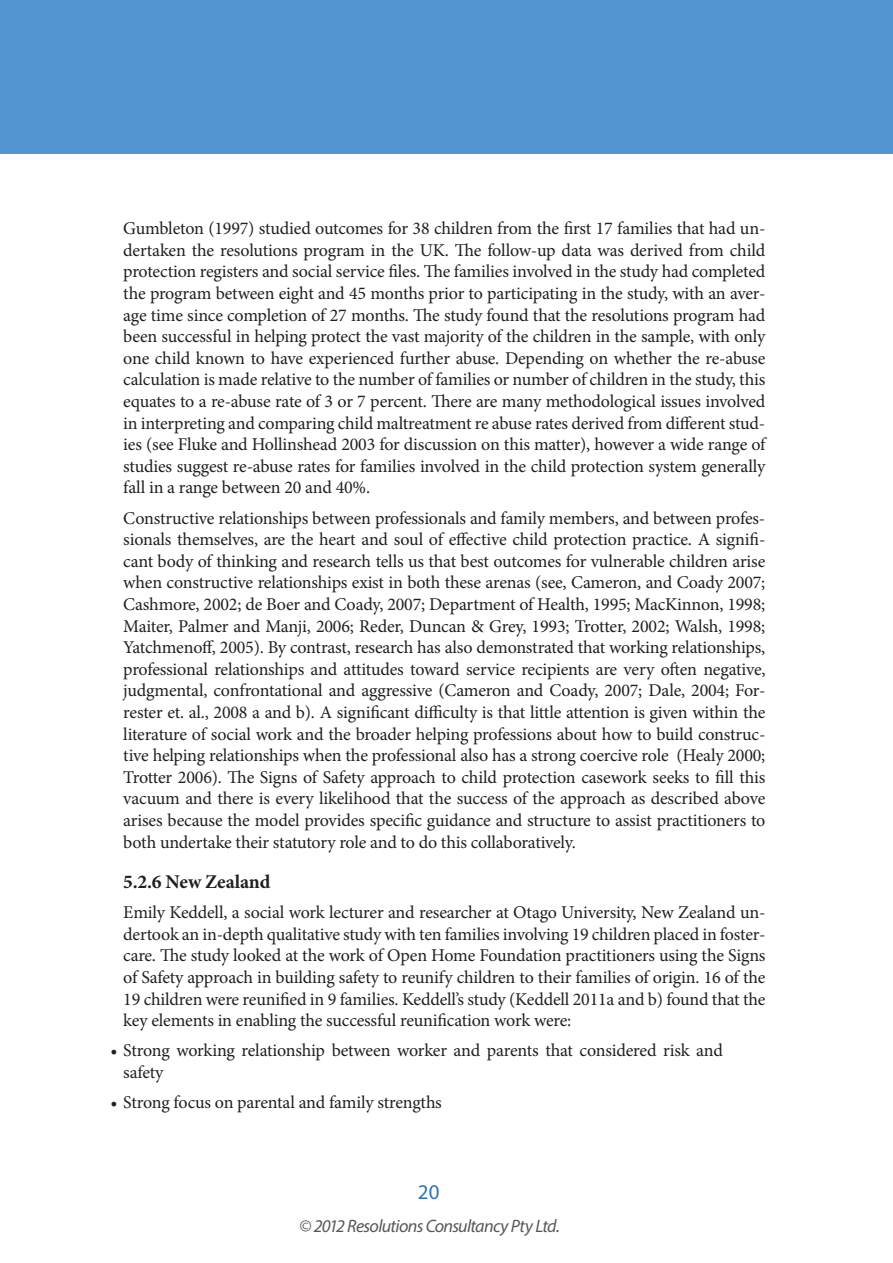
<style>
.page{position:relative;width:893px;height:1263px;background:#fff}
.page>*{position:absolute;margin:0;border:0;box-sizing:border-box;transform-origin:0 0}
.t1{font:21px "Myriad Pro";color:#3073ba}
.t2{font:700 19.5px "Minion Pro";letter-spacing:-.005em;color:#231f20}
.t3{font:18px/21.6px "Minion Pro";letter-spacing:-.015em;color:#231f20;text-align:justify}
.t4{font:italic 18px "Myriad Pro";letter-spacing:-.04em;color:#57585a}
</style>
<div class="page">
<div style="left:0;top:0;width:893px;height:153px;background:#5395d0"></div>
<p class="t3" style="left:123px;top:218px;width:644px">Gumbleton (1997) studied outcomes for 38 children from the first 17 families that had un&shy;dertaken the resolutions program in the UK. The follow-up data was derived from child protection registers and social service files. The families involved in the study had completed the program between eight and 45 months prior to participating in the study, with an aver&shy;age time since completion of 27 months. The study found that the resolutions program had been successful in helping protect the vast majority of the children in the sample, with only one child known to have experienced further abuse. Depending on whether the re-abuse calculation is made relative to the number of families or number of children in the study, this equates to a re-abuse rate of 3 or 7 percent. There are many methodological issues involved in interpreting and comparing child maltreatment re abuse rates derived from different stud&shy;ies (see Fluke and Hollinshead 2003 for discussion on this matter), however a wide range of studies suggest re-abuse rates for families involved in the child protection system generally fall in a range between 20 and 40%.</p>
<p class="t3" style="left:123px;top:507px;width:644px">Constructive relationships between professionals and family members, and between profes&shy;sionals themselves, are the heart and soul of effective child protection practice. A signifi&shy;cant body of thinking and research tells us that best outcomes for vulnerable children arise when constructive relationships exist in both these arenas (see, Cameron, and Coady 2007; Cashmore, 2002; de Boer and Coady, 2007; Department of Health, 1995; MacKinnon, 1998; Maiter, Palmer and Manji, 2006; Reder, Duncan &amp; Grey, 1993; Trotter, 2002; Walsh, 1998; Yatchmenoff, 2005). By contrast, research has also demonstrated that working relationships, professional relationships and attitudes toward service recipients are very often negative, judgmental, confrontational and aggressive (Cameron and Coady, 2007; Dale, 2004; For&shy;rester et. al., 2008 a and b). A significant difficulty is that little attention is given within the literature of social work and the broader helping professions about how to build construc&shy;tive helping relationships when the professional also has a strong coercive role (Healy 2000; Trotter 2006). The Signs of Safety approach to child protection casework seeks to fill this vacuum and there is every likelihood that the success of the approach as described above arises because the model provides specific guidance and structure to assist practitioners to both undertake their statutory role and to do this collaboratively.</p>
<p class="t2" style="left:123px;top:868px;width:149px">5.2.6 New Zealand</p>
<p class="t3" style="left:123px;top:902px;width:644px">Emily Keddell, a social work lecturer and researcher at Otago University, New Zealand un&shy;dertook an in-depth qualitative study with ten families involving 19 children placed in foster&shy;care. The study looked at the work of Open Home Foundation practitioners using the Signs of Safety approach in building safety to reunify children to their families of origin. 16 of the 19 children were reunified in 9 families. Keddell’s study (Keddell 2011a and b) found that the key elements in enabling the successful reunification work were:</p>
<p class="t3" style="left:123px;top:1040px;width:601px;text-indent:-13px">• Strong working relationship between worker and parents that considered risk and safety</p>
<p class="t3" style="left:111px;top:1091px;width:333px">• Strong focus on parental and family strengths</p>
<p class="t1" style="left:418px;top:1178px;width:23px">20</p>
<p class="t4" style="left:299px;top:1215px;width:262px">© 2012 Resolutions Consultancy Pty Ltd.</p>
</div>
